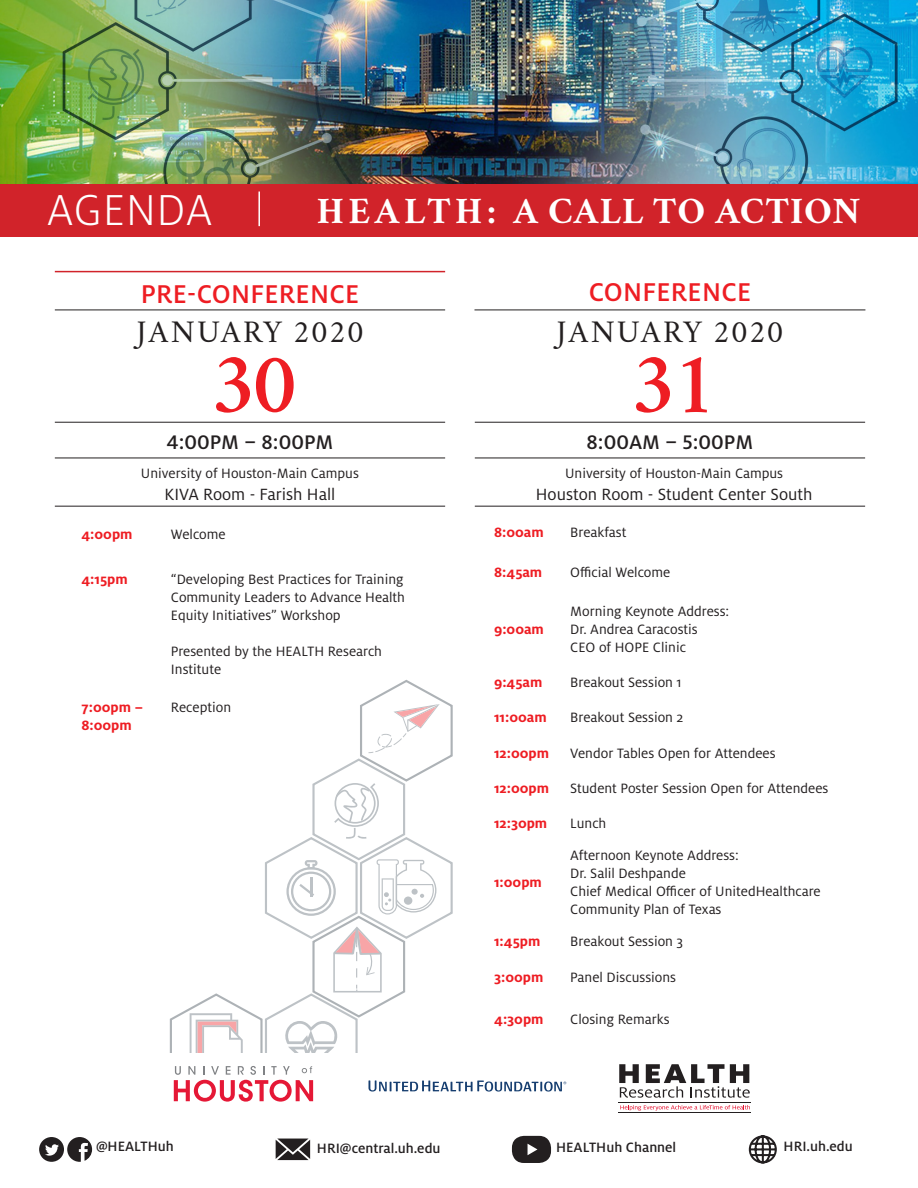
<style>
.page{position:relative;width:918px;height:1188px;background:#fff}
.page>*{position:absolute;margin:0;border:0;box-sizing:border-box;transform-origin:0 0}
.t1{font:600 87.9px "Crimson";color:#ee1d23}
.t2{font:300 48px "Milo OT";letter-spacing:.01em;color:#fff}
.t3{font:700 37.5px "Crimson";letter-spacing:.03em;color:#fff}
.t4{font:31.8px "Crimson";letter-spacing:.08em;color:#231f20}
.t5{font:500 28.5px "Milo OT";letter-spacing:.01em;color:#ee1d23}
.t6{font:500 21.75px "Milo OT";color:#231f20}
.t7{font:18px "Milo OT";color:#231f20}
.t8{font:15px/18px "Milo OT";color:#231f20}
.t9{font:700 15px/18px "Milo OT";color:#ee1d23}
.t10{font:500 15px "Milo OT";color:#231f20}
</style>
<div class="page">
<img style="left:0;top:0;width:917px;height:184px">
<div style="left:0;top:184px;width:917px;height:53px;background:#d1232a"></div>
<svg style="left:39px;top:1137px;width:53px;height:25px"></svg>
<svg style="left:276px;top:1139px;width:34px;height:21px"></svg>
<svg style="left:748px;top:1135px;width:29px;height:29px"></svg>
<div style="left:512px;top:1136px;width:39px;height:27px;background:#231f20;border-radius:12px"></div>
<svg style="left:528px;top:1144px;width:9px;height:11px"></svg>
<hr style="left:258px;top:192px;width:2px;height:34px;background:#fff">
<svg style="left:369px;top:1080px;width:197px;height:12px"></svg>
<svg style="left:174px;top:1066px;width:139px;height:36px"></svg>
<svg style="left:619px;top:1064px;width:131px;height:34px"></svg>
<svg style="left:620px;top:1105px;width:130px;height:6px"></svg>
<hr style="left:619px;top:1113px;width:132px;height:1px;background:#231f20">
<hr style="left:619px;top:1102px;width:132px;height:1px;background:#231f20">
<svg style="left:169px;top:680px;width:284px;height:372px"></svg>
<hr style="left:55px;top:271px;width:390px;height:1px;background:#d1232a">
<hr style="left:55px;top:310px;width:390px;height:1px;background:#231f20">
<hr style="left:55px;top:422px;width:390px;height:1px;background:#231f20">
<hr style="left:475px;top:422px;width:390px;height:1px;background:#231f20">
<hr style="left:55px;top:458px;width:390px;height:1px;background:#231f20">
<hr style="left:475px;top:458px;width:390px;height:1px;background:#231f20">
<hr style="left:55px;top:506px;width:390px;height:1px;background:#231f20">
<hr style="left:475px;top:506px;width:390px;height:1px;background:#231f20">
<hr style="left:474px;top:310px;width:391px;height:1px;background:#231f20">
<p class="t2" style="left:47px;top:184px;width:167px">AGENDA</p>
<p class="t3" style="left:317px;top:183px;width:545px">HEALTH: A CALL TO ACTION</p>
<p class="t5" style="left:141px;top:278px;width:220px">PRE-CONFERENCE</p>
<p class="t5" style="left:589px;top:276px;width:164px">CONFERENCE</p>
<p class="t4" style="left:137px;top:306px;width:228px">JANUARY 2020</p>
<p class="t4" style="left:557px;top:306px;width:228px">JANUARY 2020</p>
<p class="t1" style="left:212px;top:322px;width:85px">30</p>
<p class="t1" style="left:632px;top:322px;width:85px">31</p>
<p class="t6" style="left:166px;top:430px;width:168px">4:00PM – 8:00PM</p>
<p class="t6" style="left:587px;top:430px;width:168px">8:00AM – 5:00PM</p>
<p class="t8" style="left:141px;top:465px;width:220px">University of Houston-Main Campus</p>
<p class="t7" style="left:165px;top:485px;width:172px">KIVA Room - Farish Hall</p>
<p class="t9" style="left:81px;top:525px;width:53px">4:00pm</p>
<p class="t8" style="left:171px;top:525px;width:56px">Welcome</p>
<p class="t9" style="left:81px;top:570px;width:48px">4:15pm</p>
<p class="t8" style="left:171px;top:570px;width:236px;text-align:justify">“Developing Best Practices for Training Community Leaders to Advance Health Equity Initiatives” Workshop</p>
<p class="t8" style="left:171px;top:642px;width:213px">Presented by the HEALTH Research<br>Institute</p>
<p class="t9" style="left:81px;top:699px;width:63px">7:00pm –<br>8:00pm</p>
<p class="t8" style="left:171px;top:699px;width:62px">Reception</p>
<p class="t8" style="left:565px;top:465px;width:220px">University of Houston-Main Campus</p>
<p class="t7" style="left:536px;top:485px;width:278px">Houston Room - Student Center South</p>
<p class="t9" style="left:494px;top:523px;width:51px">8:00am</p>
<p class="t8" style="left:570px;top:524px;width:58px">Breakfast</p>
<p class="t9" style="left:494px;top:564px;width:50px">8:45am</p>
<p class="t8" style="left:570px;top:564px;width:102px">Official Welcome</p>
<p class="t9" style="left:494px;top:621px;width:51px">9:00am</p>
<p class="t8" style="left:570px;top:603px;width:161px">Morning Keynote Address:<br>Dr. Andrea Caracostis</p>
<p class="t8" style="left:570px;top:639px;width:117px">CEO of HOPE Clinic</p>
<p class="t9" style="left:494px;top:673px;width:50px">9:45am</p>
<p class="t8" style="left:570px;top:673px;width:113px">Breakout Session 1</p>
<p class="t9" style="left:494px;top:709px;width:54px">11:00am</p>
<p class="t8" style="left:570px;top:709px;width:115px">Breakout Session 2</p>
<p class="t9" style="left:494px;top:744px;width:56px">12:00pm</p>
<p class="t8" style="left:570px;top:744px;width:207px">Vendor Tables Open for Attendees</p>
<p class="t9" style="left:494px;top:779px;width:56px">12:00pm</p>
<p class="t8" style="left:570px;top:779px;width:260px">Student Poster Session Open for Attendees</p>
<p class="t9" style="left:494px;top:815px;width:55px">12:30pm</p>
<p class="t8" style="left:570px;top:815px;width:38px">Lunch</p>
<p class="t9" style="left:494px;top:874px;width:49px">1:00pm</p>
<p class="t8" style="left:570px;top:847px;width:170px">Afternoon Keynote Address:<br>Dr. Salil Deshpande</p>
<p class="t8" style="left:570px;top:883px;width:252px">Chief Medical Officer of UnitedHealthcare<br>Community Plan of Texas</p>
<p class="t9" style="left:494px;top:933px;width:48px">1:45pm</p>
<p class="t8" style="left:570px;top:933px;width:115px">Breakout Session 3</p>
<p class="t9" style="left:494px;top:968px;width:51px">3:00pm</p>
<p class="t8" style="left:570px;top:968px;width:107px">Panel Discussions</p>
<p class="t9" style="left:494px;top:1010px;width:51px">4:30pm</p>
<p class="t8" style="left:570px;top:1010px;width:101px">Closing Remarks</p>
<p class="t10" style="left:96px;top:1138px;width:79px">@HEALTHuh</p>
<p class="t10" style="left:317px;top:1140px;width:125px">HRI@central.uh.edu</p>
<p class="t10" style="left:556px;top:1139px;width:122px">HEALTHuh Channel</p>
<p class="t10" style="left:784px;top:1138px;width:71px">HRI.uh.edu</p>
</div>
